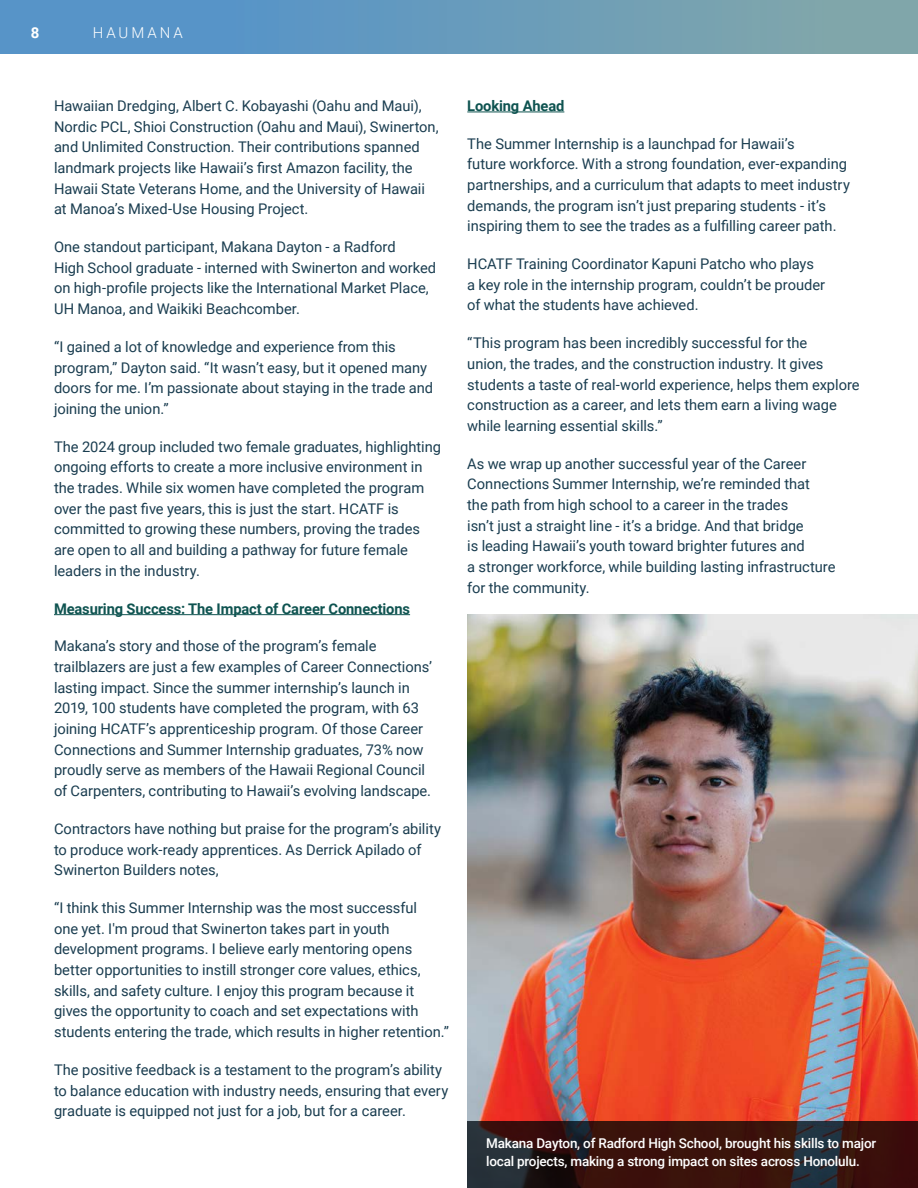
<style>
.page{position:relative;width:918px;height:1188px;background:#fff}
.page>*{position:absolute;margin:0;border:0;box-sizing:border-box;transform-origin:0 0}
.t1{font:300 15px "Roboto";letter-spacing:.2em;color:#fff}
.t2{font:700 15px "Roboto";color:#fff}
.t3{font:14.7px/20.7px "Roboto";letter-spacing:-.005em;color:#1a3d50}
.t4{font:700 14.7px "Roboto";letter-spacing:-.01em;color:#0e5350}
.t5{font:500 13.5px/18px "Roboto";letter-spacing:-.015em;color:#fff}
</style>
<div class="page">
<hr style="left:54px;top:614px;width:356px;height:1px;background:#0e5350">
<hr style="left:467px;top:112px;width:97px;height:1px;background:#0e5350">
<img style="left:467px;top:615px;width:451px;height:506px">
<svg style="left:467px;top:1121px;width:451px;height:67px;background:#321715"></svg>
<img style="left:0;top:0;width:918px;height:53px">
<p class="t2" style="left:31px;top:22px;width:10px">8</p>
<p class="t1" style="left:93px;top:22px;width:92px">HAUMANA</p>
<p class="t3" style="left:54px;top:95px;width:386px">Hawaiian Dredging, Albert C. Kobayashi (Oahu and Maui), Nordic PCL, Shioi Construction (Oahu and Maui), Swinerton, and Unlimited Construction. Their contributions spanned landmark projects like Hawaii’s first Amazon facility, the Hawaii State Veterans Home, and the University of Hawaii at Manoa’s Mixed-Use Housing Project.</p>
<p class="t3" style="left:54px;top:236px;width:384px">One standout participant, Makana Dayton - a Radford<br>High School graduate - interned with Swinerton and worked on high-profile projects like the International Market Place, UH Manoa, and Waikiki Beachcomber.</p>
<p class="t3" style="left:54px;top:336px;width:381px">“I gained a lot of knowledge and experience from this program,” Dayton said. “It wasn’t easy, but it opened many doors for me. I’m passionate about staying in the trade and joining the union.”</p>
<p class="t3" style="left:54px;top:436px;width:389px">The 2024 group included two female graduates, highlighting ongoing efforts to create a more inclusive environment in the trades. While six women have completed the program over the past five years, this is just the start. HCATF is committed to growing these numbers, proving the trades are open to all and building a pathway for future female leaders in the industry.</p>
<p class="t4" style="left:54px;top:598px;width:358px">Measuring Success: The Impact of Career Connections</p>
<p class="t3" style="left:54px;top:635px;width:380px">Makana’s story and those of the program’s female trailblazers are just a few examples of Career Connections’ lasting impact. Since the summer internship’s launch in 2019, 100 students have completed the program, with 63 joining HCATF’s apprenticeship program. Of those Career Connections and Summer Internship graduates, 73% now proudly serve as members of the Hawaii Regional Council of Carpenters, contributing to Hawaii’s evolving landscape.</p>
<p class="t3" style="left:54px;top:818px;width:389px">Contractors have nothing but praise for the program’s ability to produce work-ready apprentices. As Derrick Apilado of<br>Swinerton Builders notes,</p>
<p class="t3" style="left:54px;top:897px;width:397px">“I think this Summer Internship was the most successful<br>one yet. I'm proud that Swinerton takes part in youth development programs. I believe early mentoring opens better opportunities to instill stronger core values, ethics, skills, and safety culture. I enjoy this program because it gives the opportunity to coach and set expectations with students entering the trade, which results in higher retention.”</p>
<p class="t3" style="left:54px;top:1059px;width:396px">The positive feedback is a testament to the program’s ability to balance education with industry needs, ensuring that every graduate is equipped not just for a job, but for a career.</p>
<p class="t4" style="left:467px;top:95px;width:99px">Looking Ahead</p>
<p class="t3" style="left:467px;top:132px;width:384px">The Summer Internship is a launchpad for Hawaii’s<br>future workforce. With a strong foundation, ever-expanding partnerships, and a curriculum that adapts to meet industry demands, the program isn’t just preparing students - it’s inspiring them to see the trades as a fulfilling career path.</p>
<p class="t3" style="left:467px;top:253px;width:360px">HCATF Training Coordinator Kapuni Patcho who plays a key role in the internship program, couldn’t be prouder of what the students have achieved.</p>
<p class="t3" style="left:467px;top:332px;width:394px">“This program has been incredibly successful for the<br>union, the trades, and the construction industry. It gives students a taste of real-world experience, helps them explore construction as a career, and lets them earn a living wage while learning essential skills.”</p>
<p class="t3" style="left:467px;top:453px;width:370px">As we wrap up another successful year of the Career Connections Summer Internship, we’re reminded that<br>the path from high school to a career in the trades<br>isn’t just a straight line - it’s a bridge. And that bridge<br>is leading Hawaii’s youth toward brighter futures and<br>a stronger workforce, while building lasting infrastructure for the community.</p>
<p class="t5" style="left:486px;top:1134px;width:392px">Makana Dayton, of Radford High School, brought his skills to major local projects, making a strong impact on sites across Honolulu.</p>
</div>
